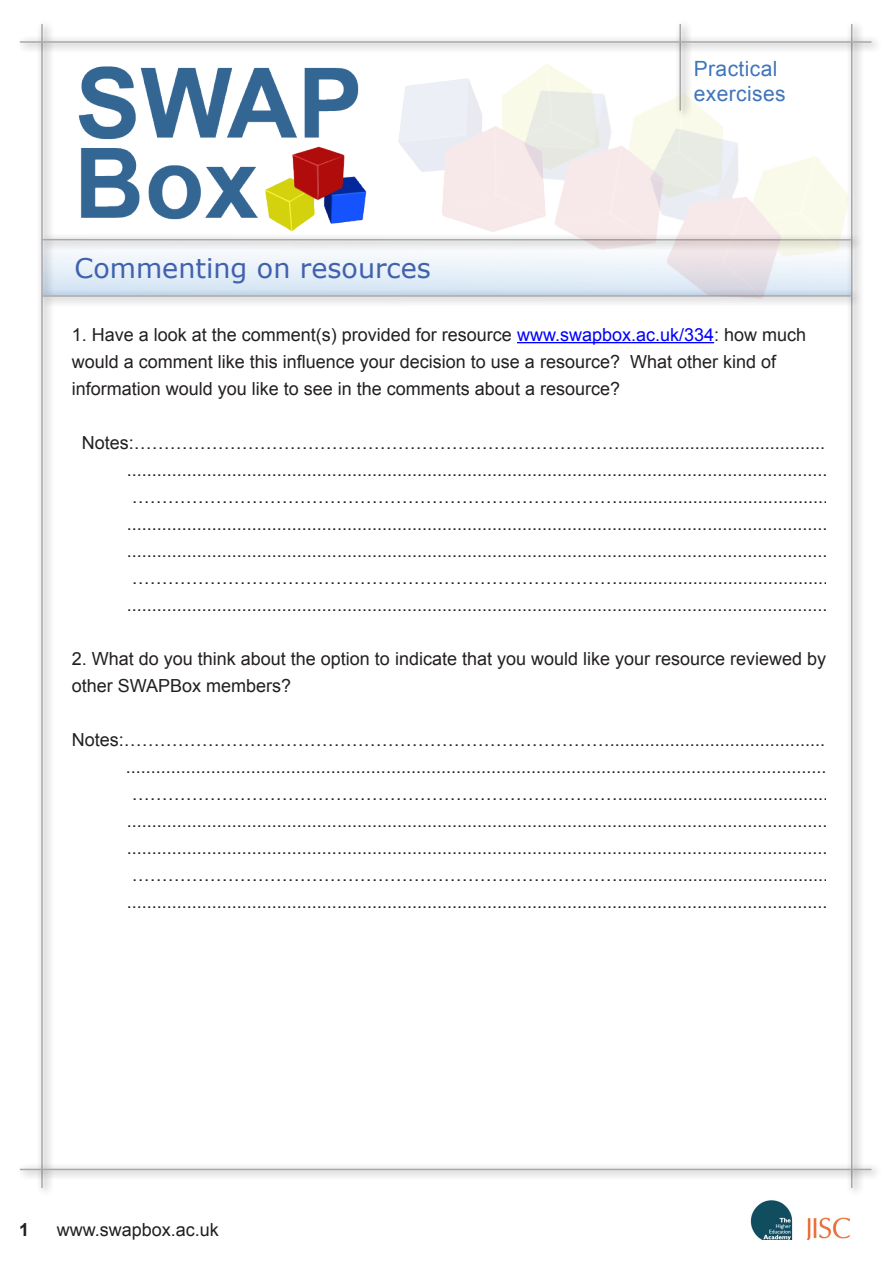
<style>
.page{position:relative;width:893px;height:1263px;background:#fff}
.page>*{position:absolute;margin:0;border:0;box-sizing:border-box;transform-origin:0 0}
.t1{font:27px "Verdana";color:#4161ad}
.t2{font:21px/25.2px "Arial";letter-spacing:.02em;color:#3f76ba}
.t3{font:18px/27px "Arial";color:#231f20}
.t4{font:700 18px "Arial";color:#231f20}
.s1{color:#00f}
</style>
<div class="page">
<img style="left:750px;top:1200px;width:100px;height:40px">
<img style="left:78px;top:66px;width:289px;height:165px">
<div style="left:675px;top:18px;width:18px;height:101px;background:#231f20;opacity:.75"></div>
<hr style="left:679px;top:24px;width:2px;height:87px;background:#a8a9ad">
<div style="left:37px;top:18px;width:17px;height:1178px;background:#f0f0f0"></div>
<hr style="left:41px;top:24px;width:2px;height:1164px;background:#a8a9ad">
<div style="left:846px;top:18px;width:18px;height:1178px;background:#231f20;opacity:.75"></div>
<hr style="left:851px;top:24px;width:1px;height:1164px;background:#a8a9ad">
<div style="left:15px;top:35px;width:866px;height:18px;background:#f0f0f0"></div>
<hr style="left:20px;top:41px;width:851px;height:2px;background:#a8a9ad">
<div style="left:15px;top:1163px;width:866px;height:18px;background:#231f20;opacity:.75"></div>
<hr style="left:20px;top:1169px;width:851px;height:1px;background:#a8a9ad">
<div style="left:37px;top:233px;width:825px;height:18px;background:#231f20;opacity:.75"></div>
<hr style="left:42px;top:239px;width:810px;height:2px;background:#a8a9ad">
<div style="left:37px;top:289px;width:824px;height:18px;background:#231f20;opacity:.75"></div>
<hr style="left:42px;top:295px;width:810px;height:2px;background:#a8a9ad">
<img style="left:384px;top:78px;width:107px;height:170px">
<img style="left:491px;top:54px;width:202px;height:231px">
<img style="left:600px;top:89px;width:264px;height:261px">
<hr style="left:517px;top:342px;width:197px;height:1px;background:#00f">
<p class="t1" style="left:75px;top:251px;width:358px">Commenting on resources</p>
<p class="t2" style="left:694px;top:56px;width:94px">Practical exercises</p>
<p class="t3" style="left:72px;top:321px;width:736px">1. Have a look at the comment(s) provided for resource <span class="s1">www.swapbox.ac.uk/334</span>: how much would a comment like this influence your decision to use a resource? What other kind of information would you like to see in the comments about a resource?</p>
<p class="t3" style="left:82px;top:429px;width:755px">Notes:………………………………………………………………………...........................................</p>
<p class="t3" style="left:127px;top:456px;width:712px">..............................................................................................................................................</p>
<p class="t3" style="left:132px;top:483px;width:703px">………………………………………………………………………...........................................</p>
<p class="t3" style="left:127px;top:510px;width:712px">..............................................................................................................................................</p>
<p class="t3" style="left:127px;top:537px;width:712px">..............................................................................................................................................</p>
<p class="t3" style="left:132px;top:564px;width:703px">………………………………………………………………………...........................................</p>
<p class="t3" style="left:127px;top:591px;width:712px">..............................................................................................................................................</p>
<p class="t3" style="left:72px;top:645px;width:756px">2. What do you think about the option to indicate that you would like your resource reviewed by other SWAPBox members?</p>
<p class="t3" style="left:72px;top:726px;width:755px">Notes:………………………………………………………………………...........................................</p>
<p class="t3" style="left:126px;top:753px;width:702px">............................................................................................................................................</p>
<p class="t3" style="left:132px;top:780px;width:703px">………………………………………………………………………...........................................</p>
<p class="t3" style="left:127px;top:807px;width:712px">..............................................................................................................................................</p>
<p class="t3" style="left:127px;top:834px;width:712px">..............................................................................................................................................</p>
<p class="t3" style="left:132px;top:861px;width:703px">………………………………………………………………………...........................................</p>
<p class="t3" style="left:127px;top:888px;width:712px">..............................................................................................................................................</p>
<p class="t4" style="left:19px;top:1217px;width:12px">1</p>
<p class="t3" style="left:57px;top:1216px;width:164px">www.swapbox.ac.uk</p>
</div>
